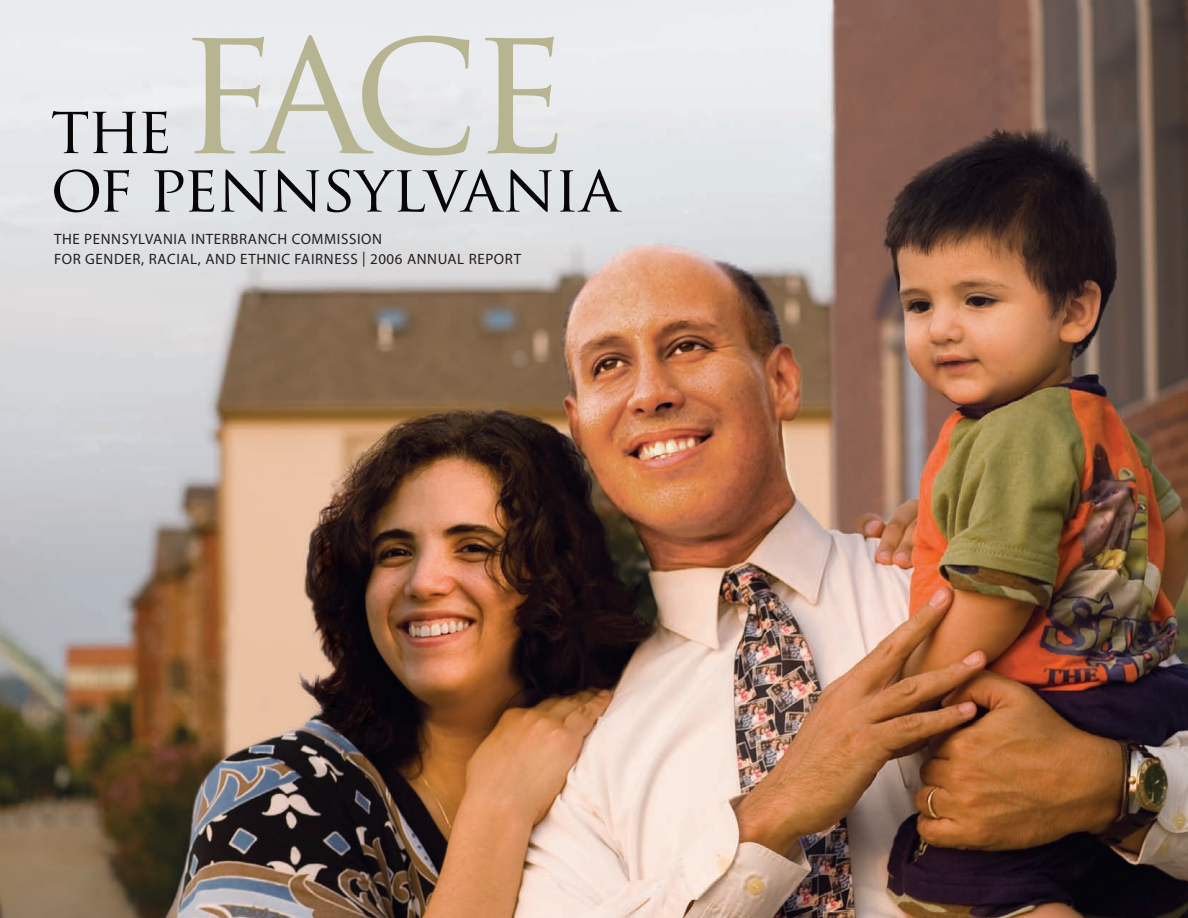
<style>
.page{position:relative;width:1188px;height:918px;background:#fff}
.page>*{position:absolute;margin:0;border:0;box-sizing:border-box;transform-origin:0 0}
.t1{font:180px "Trajan Pro";color:#b6b491}
.t2{font:64.5px "Trajan Pro";letter-spacing:-.03em;color:#080507}
.t3{font:15px/19.5px "Myriad Pro";letter-spacing:.04em;color:#231f20}
</style>
<div class="page">
<img style="left:0;top:0;width:1188px;height:918px">
<h1 class="t1" style="left:178px;top:-14px;width:394px">FACE</h1>
<h2 class="t2" style="left:51px;top:152px;width:570px">OF PENNSYLVANIA</h2>
<h2 class="t2" style="left:51px;top:93px;width:123px">THE</h2>
<p class="t3" style="left:54px;top:231px;width:469px">THE PENNSYLVANIA INTERBRANCH COMMISSION<br>FOR GENDER, RACIAL, AND ETHNIC FAIRNESS | 2006 ANNUAL REPORT</p>
</div>
